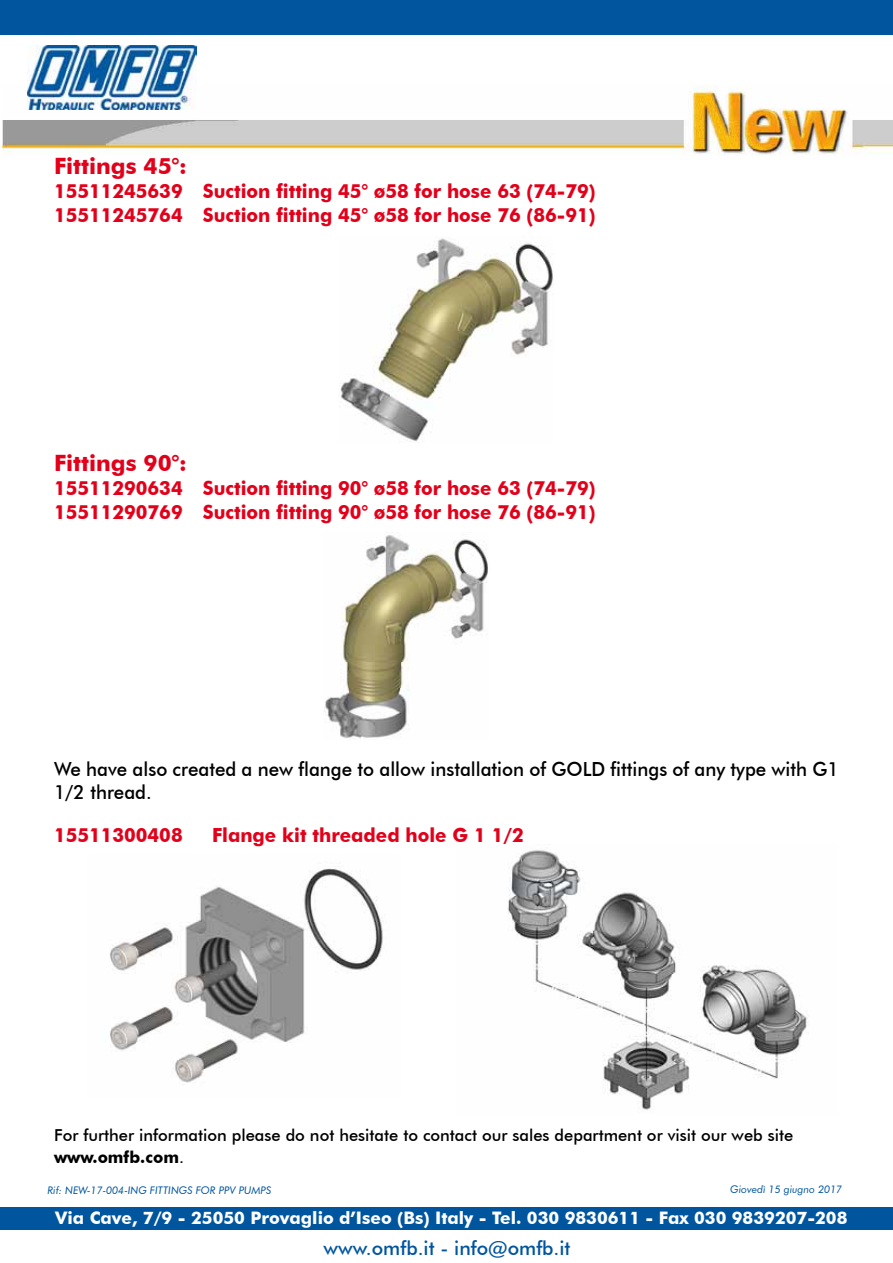
<style>
.page{position:relative;width:893px;height:1263px;background:#fff}
.page>*{position:absolute;margin:0;border:0;box-sizing:border-box;transform-origin:0 0}
.t1{font:700 22.5px "Futura BT";color:#e2001a}
.t2{font:700 19.5px/24px "Futura BT";color:#e2001a;scale:.96 1}
.t3{font:500 19.5px/22.5px "Futura BT";color:#000;scale:.96 1}
.t4{font:500 19.5px "Futura BT";color:#00559f}
.t5{font:700 17.25px "Futura BT";color:#fff}
.t6{font:500 16.5px/22.5px "Futura BT";color:#000}
.t7{font:italic 10.5px "Futura BT";color:#00559f}
.s1{font-weight:700}
</style>
<div class="page">
<img style="left:2px;top:85px;width:891px;height:70px">
<div style="left:0;top:1206px;width:893px;height:23px;background:#00559f"></div>
<img style="left:28px;top:46px;width:168px;height:63px">
<div style="left:0;top:1px;width:893px;height:34px;background:#00559f"></div>
<img style="left:110px;top:868px;width:273px;height:217px">
<img style="left:508px;top:850px;width:300px;height:260px">
<img style="left:324px;top:535px;width:164px;height:204px">
<img style="left:340px;top:238px;width:213px;height:205px">
<p class="t1" style="left:54px;top:153px;width:134px">Fittings 45°:</p>
<p class="t2" style="left:54px;top:179px;width:566px">15511245639 Suction fitting 45° ø58 for hose 63 (74-79)<br>15511245764 Suction fitting 45° ø58 for hose 76 (86-91)</p>
<p class="t1" style="left:54px;top:449px;width:134px">Fittings 90°:</p>
<p class="t2" style="left:54px;top:476px;width:566px">15511290634 Suction fitting 90° ø58 for hose 63 (74-79)<br>15511290769 Suction fitting 90° ø58 for hose 76 (86-91)</p>
<p class="t3" style="left:54px;top:758px;width:819px">We have also created a new flange to allow installation of GOLD fittings of any type with G1<br>1/2 thread.</p>
<p class="t2" style="left:54px;top:823px;width:136px">15511300408</p>
<p class="t2" style="left:212px;top:823px;width:326px">Flange kit threaded hole G 1 1/2</p>
<p class="t6" style="left:54px;top:1123px;width:741px">For further information please do not hesitate to contact our sales department or visit our web site <span class="s1">www.omfb.com</span>.</p>
<p class="t7" style="left:47px;top:1184px;width:225px">Rif: NEW-17-004-ING FITTINGS FOR PPV PUMPS</p>
<p class="t7" style="left:730px;top:1183px;width:113px">Giovedì 15 giugno 2017</p>
<p class="t5" style="left:55px;top:1207px;width:794px">Via Cave, 7/9 - 25050 Provaglio d’Iseo (Bs) Italy - Tel. 030 9830611 - Fax 030 9839207-208</p>
<p class="t4" style="left:323px;top:1236px;width:249px">www.omfb.it - info@omfb.it</p>
</div>
